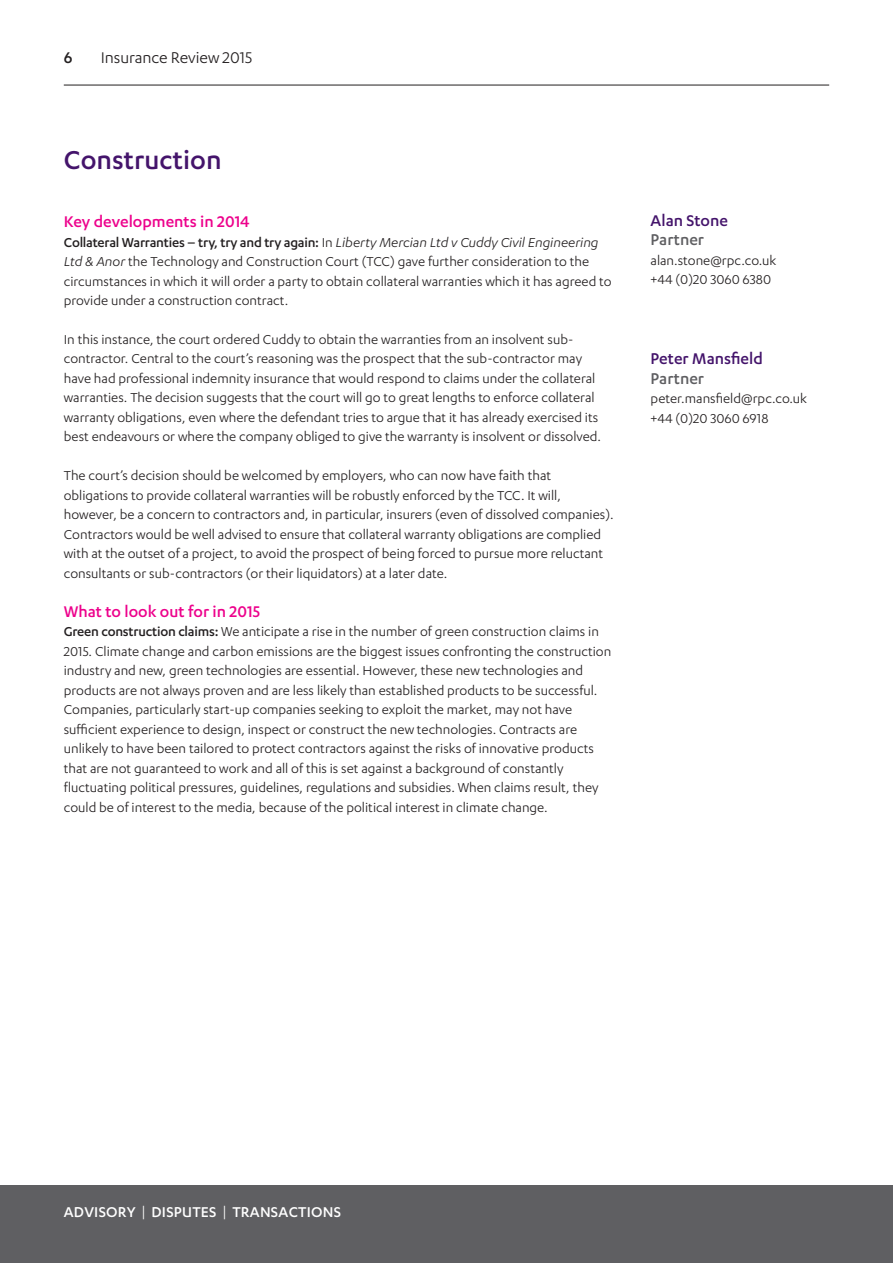
<style>
.page{position:relative;width:893px;height:1263px;background:#fff}
.page>*{position:absolute;margin:0;border:0;box-sizing:border-box;transform-origin:0 0}
.t1{font:500 30px "Karbon";color:#44146b}
.t2{font:500 18px "Karbon";color:#ed028c}
.t3{font:500 18px "Karbon";color:#44146b}
.t4{font:18px "Karbon";letter-spacing:-.005em;color:#231f20}
.t5{font:500 18px "Karbon";color:#5f5f62}
.t6{font:500 18px "Karbon";color:#231f20}
.t7{font:500 16.5px "Karbon";letter-spacing:.015em;color:#fff}
.t8{font:15px/19.5px "Karbon";color:#231f20}
.s1{font-weight:500}
.s2{font-style:italic}
.s3{font-weight:400}
</style>
<div class="page">
<div style="left:0;top:1185px;width:893px;height:78px;background:#5f5f62"></div>
<hr style="left:64px;top:85px;width:765px;height:1px;background:#231f20">
<p class="t6" style="left:64px;top:48px;width:10px">6</p>
<p class="t4" style="left:101px;top:48px;width:153px">Insurance Review 2015</p>
<h1 class="t1" style="left:64px;top:143px;width:159px">Construction</h1>
<p class="t2" style="left:64px;top:211px;width:187px">Key developments in 2014</p>
<p class="t8" style="left:64px;top:232px;width:549px"><span class="s1">Collateral Warranties – try, try and try again:</span> In <span class="s2">Liberty Mercian Ltd v Cuddy Civil Engineering Ltd &amp; Anor</span> the Technology and Construction Court (TCC) gave further consideration to the circumstances in which it will order a party to obtain collateral warranties which it has agreed to provide under a construction contract.</p>
<p class="t8" style="left:64px;top:329px;width:539px">In this instance, the court ordered Cuddy to obtain the warranties from an insolvent sub&shy;contractor. Central to the court’s reasoning was the prospect that the sub-contractor may have had professional indemnity insurance that would respond to claims under the collateral warranties. The decision suggests that the court will go to great lengths to enforce collateral warranty obligations, even where the defendant tries to argue that it has already exercised its best endeavours or where the company obliged to give the warranty is insolvent or dissolved.</p>
<p class="t8" style="left:64px;top:465px;width:551px">The court’s decision should be welcomed by employers, who can now have faith that obligations to provide collateral warranties will be robustly enforced by the TCC. It will, however, be a concern to contractors and, in particular, insurers (even of dissolved companies).<br>Contractors would be well advised to ensure that collateral warranty obligations are complied with at the outset of a project, to avoid the prospect of being forced to pursue more reluctant consultants or sub-contractors (or their liquidators) at a later date.</p>
<p class="t2" style="left:64px;top:601px;width:198px">What to look out for in 2015</p>
<p class="t8" style="left:64px;top:621px;width:549px"><span class="s1">Green construction claims:</span> We anticipate a rise in the number of green construction claims in 2015. Climate change and carbon emissions are the biggest issues confronting the construction industry and new, green technologies are essential. However, these new technologies and products are not always proven and are less likely than established products to be successful.<br>Companies, particularly start-up companies seeking to exploit the market, may not have sufficient experience to design, inspect or construct the new technologies. Contracts are unlikely to have been tailored to protect contractors against the risks of innovative products that are not guaranteed to work and all of this is set against a background of constantly fluctuating political pressures, guidelines, regulations and subsidies. When claims result, they could be of interest to the media, because of the political interest in climate change.</p>
<p class="t3" style="left:651px;top:210px;width:79px">Alan Stone</p>
<p class="t5" style="left:651px;top:230px;width:55px">Partner</p>
<p class="t8" style="left:651px;top:250px;width:127px">alan.stone@rpc.co.uk +44 (0)20 3060 6380</p>
<p class="t3" style="left:651px;top:348px;width:114px">Peter Mansfield</p>
<p class="t5" style="left:651px;top:368px;width:55px">Partner</p>
<p class="t8" style="left:651px;top:388px;width:158px">peter.mansfield@rpc.co.uk +44 (0)20 3060 6918</p>
<p class="t7" style="left:64px;top:1203px;width:279px">ADVISORY <span class="s3">|</span> DISPUTES <span class="s3">|</span> TRANSACTIONS</p>
</div>
